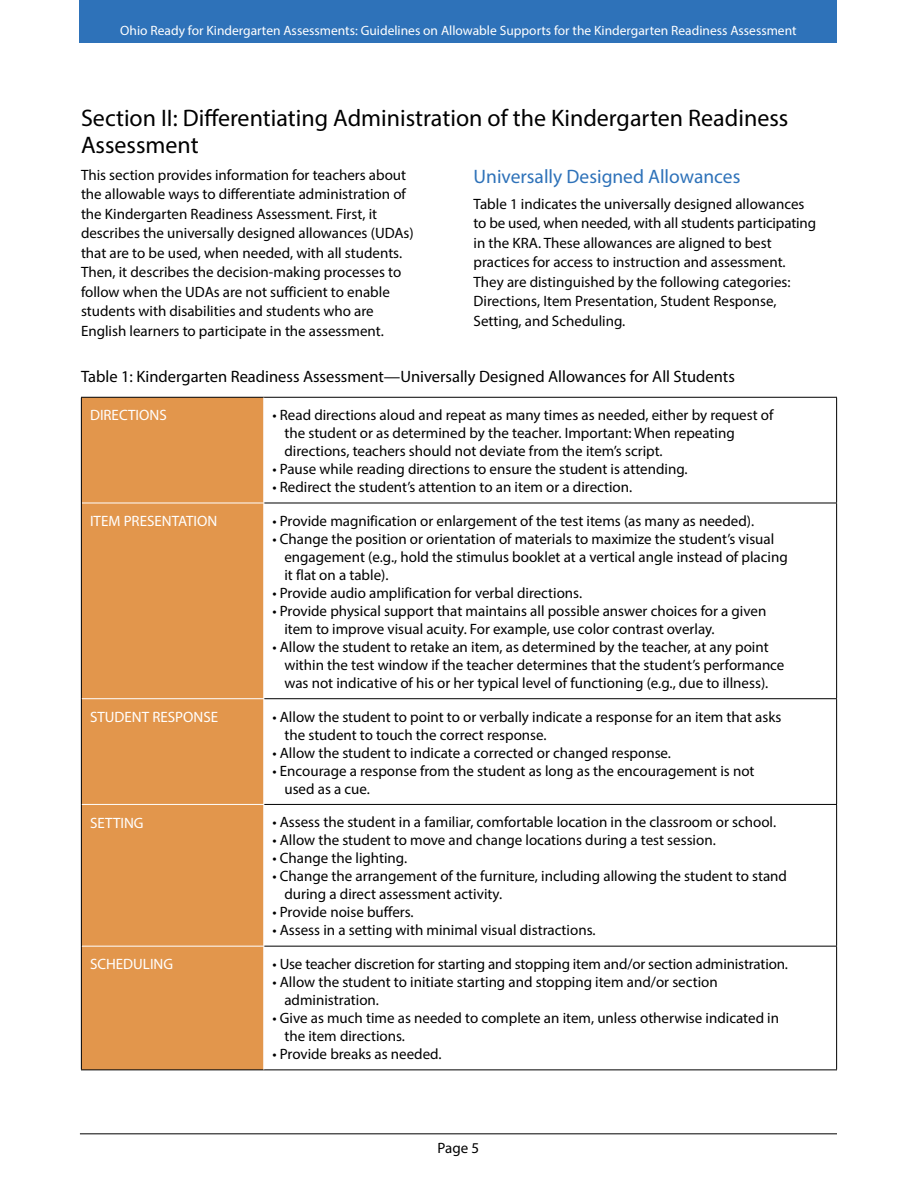
<style>
.page{position:relative;width:918px;height:1188px;background:#fff}
.page>*{position:absolute;margin:0;border:0;box-sizing:border-box;transform-origin:0 0}
.t1{font:24px/27px "Myriad Pro";color:#000}
.t2{font:19.5px "Myriad Pro";color:#2e72b9}
.t3{font:16.5px "Myriad Pro";color:#000}
.t4{font:15px/19.5px "Myriad Pro";color:#000}
.t5{font:15px "Myriad Pro";color:#fff}
.t6{font:13.5px "Myriad Pro";color:#fff}
</style>
<div class="page">
<hr style="left:80px;top:1133px;width:757px;height:1px;background:#000">
<div style="left:80px;top:0;width:757px;height:43px;background:#2e72b9"></div>
<div style="left:82px;top:398px;width:181px;height:671px;background:#e2964c"></div>
<hr style="left:264px;top:397px;width:573px;height:1px;background:#000">
<hr style="left:836px;top:398px;width:1px;height:105px;background:#000">
<hr style="left:264px;top:503px;width:573px;height:1px;background:#000">
<hr style="left:836px;top:503px;width:1px;height:195px;background:#000">
<hr style="left:264px;top:698px;width:573px;height:1px;background:#000">
<hr style="left:836px;top:699px;width:1px;height:105px;background:#000">
<hr style="left:264px;top:804px;width:573px;height:1px;background:#000">
<hr style="left:836px;top:805px;width:1px;height:141px;background:#000">
<hr style="left:264px;top:946px;width:573px;height:1px;background:#000">
<hr style="left:836px;top:947px;width:1px;height:122px;background:#000">
<hr style="left:264px;top:1069px;width:573px;height:1px;background:#000">
<hr style="left:82px;top:503px;width:182px;height:1px;background:#fff">
<hr style="left:82px;top:698px;width:182px;height:1px;background:#fff">
<hr style="left:82px;top:804px;width:182px;height:1px;background:#fff">
<hr style="left:82px;top:946px;width:182px;height:1px;background:#fff">
<hr style="left:81px;top:397px;width:183px;height:1px;background:#000">
<hr style="left:81px;top:398px;width:1px;height:105px;background:#000">
<hr style="left:81px;top:503px;width:1px;height:196px;background:#000">
<hr style="left:81px;top:699px;width:1px;height:105px;background:#000">
<hr style="left:81px;top:804px;width:1px;height:142px;background:#000">
<hr style="left:81px;top:946px;width:1px;height:123px;background:#000">
<hr style="left:81px;top:1069px;width:183px;height:1px;background:#000">
<p class="t6" style="left:120px;top:22px;width:678px">Ohio Ready for Kindergarten Assessments: Guidelines on Allowable Supports for the Kindergarten Readiness Assessment</p>
<h1 class="t1" style="left:81px;top:105px;width:709px">Section II: Differentiating Administration of the Kindergarten Readiness<br>Assessment</h1>
<p class="t4" style="left:81px;top:165px;width:334px">This section provides information for teachers about the allowable ways to differentiate administration of the Kindergarten Readiness Assessment. First, it describes the universally designed allowances (UDAs) that are to be used, when needed, with all students.<br>Then, it describes the decision-making processes to follow when the UDAs are not sufficient to enable students with disabilities and students who are English learners to participate in the assessment.</p>
<h2 class="t2" style="left:474px;top:164px;width:268px">Universally Designed Allowances</h2>
<p class="t4" style="left:474px;top:194px;width:344px">Table 1 indicates the universally designed allowances to be used, when needed, with all students participating in the KRA. These allowances are aligned to best practices for access to instruction and assessment.<br>They are distinguished by the following categories:<br>Directions, Item Presentation, Student Response, Setting, and Scheduling.</p>
<p class="t3" style="left:81px;top:367px;width:655px">Table 1: Kindergarten Readiness Assessment—Universally Designed Allowances for All Students</p>
<p class="t5" style="left:90px;top:406px;width:78px">DIRECTIONS</p>
<p class="t4" style="left:284px;top:406px;width:491px;line-height:18px;text-indent:-12px">• Read directions aloud and repeat as many times as needed, either by request of the student or as determined by the teacher. Important: When repeating directions, teachers should not deviate from the item’s script.</p>
<p class="t4" style="left:272px;top:459px;width:417px">• Pause while reading directions to ensure the student is attending.</p>
<p class="t4" style="left:272px;top:477px;width:361px">• Redirect the student’s attention to an item or a direction.</p>
<p class="t5" style="left:90px;top:512px;width:129px">ITEM PRESENTATION</p>
<p class="t4" style="left:272px;top:511px;width:483px">• Provide magnification or enlargement of the test items (as many as needed).</p>
<p class="t4" style="left:284px;top:530px;width:505px;line-height:18px;text-indent:-12px">• Change the position or orientation of materials to maximize the student’s visual engagement (e.g., hold the stimulus booklet at a vertical angle instead of placing it flat on a table).</p>
<p class="t4" style="left:272px;top:583px;width:311px">• Provide audio amplification for verbal directions.</p>
<p class="t4" style="left:284px;top:602px;width:483px;line-height:18px;text-indent:-12px">• Provide physical support that maintains all possible answer choices for a given item to improve visual acuity. For example, use color contrast overlay.</p>
<p class="t4" style="left:284px;top:638px;width:502px;line-height:18px;text-indent:-12px">• Allow the student to retake an item, as determined by the teacher, at any point within the test window if the teacher determines that the student’s performance was not indicative of his or her typical level of functioning (e.g., due to illness).</p>
<p class="t5" style="left:90px;top:708px;width:130px">STUDENT RESPONSE</p>
<p class="t4" style="left:284px;top:707px;width:498px;line-height:18px;text-indent:-12px">• Allow the student to point to or verbally indicate a response for an item that asks the student to touch the correct response.</p>
<p class="t4" style="left:272px;top:743px;width:400px">• Allow the student to indicate a corrected or changed response.</p>
<p class="t4" style="left:284px;top:761px;width:472px;line-height:18px;text-indent:-12px">• Encourage a response from the student as long as the encouragement is not used as a cue.</p>
<p class="t5" style="left:90px;top:813px;width:55px">SETTING</p>
<p class="t4" style="left:272px;top:812px;width:505px">• Assess the student in a familiar, comfortable location in the classroom or school.</p>
<p class="t4" style="left:272px;top:830px;width:445px">• Allow the student to move and change locations during a test session.</p>
<p class="t4" style="left:272px;top:848px;width:136px">• Change the lighting.</p>
<p class="t4" style="left:284px;top:867px;width:504px;line-height:18px;text-indent:-12px">• Change the arrangement of the furniture, including allowing the student to stand during a direct assessment activity.</p>
<p class="t4" style="left:272px;top:902px;width:143px">• Provide noise buffers.</p>
<p class="t4" style="left:272px;top:920px;width:325px">• Assess in a setting with minimal visual distractions.</p>
<p class="t5" style="left:90px;top:955px;width:85px">SCHEDULING</p>
<p class="t4" style="left:272px;top:954px;width:517px">• Use teacher discretion for starting and stopping item and/or section administration.</p>
<p class="t4" style="left:284px;top:973px;width:435px;line-height:18px;text-indent:-12px">• Allow the student to initiate starting and stopping item and/or section administration.</p>
<p class="t4" style="left:284px;top:1009px;width:496px;line-height:18px;text-indent:-12px">• Give as much time as needed to complete an item, unless otherwise indicated in the item directions.</p>
<p class="t4" style="left:272px;top:1044px;width:171px">• Provide breaks as needed.</p>
<p class="t4" style="left:438px;top:1138px;width:43px">Page 5</p>
</div>
